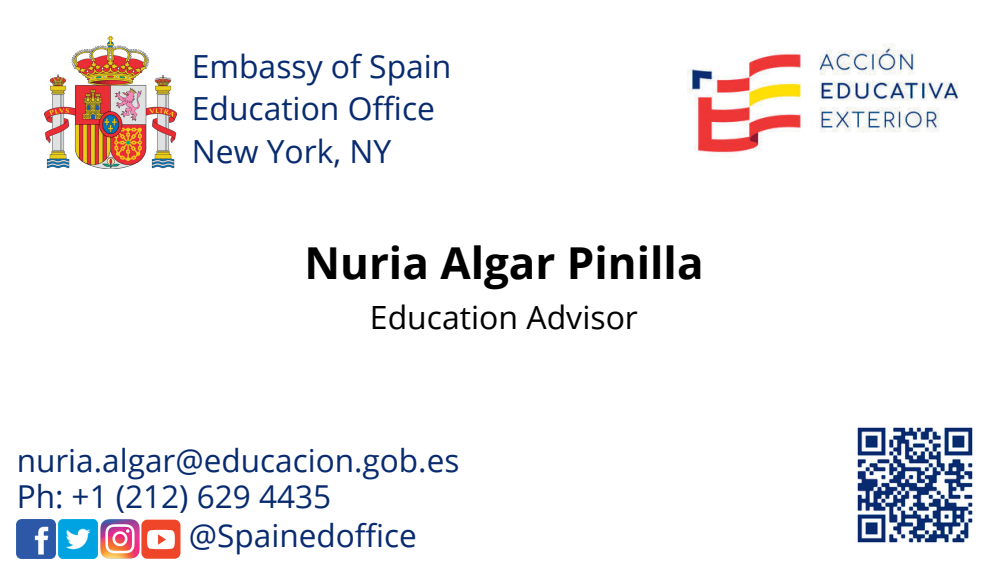
<style>
.page{position:relative;width:1008px;height:576px;background:#fff}
.page>*{position:absolute;margin:0;border:0;box-sizing:border-box;transform-origin:0 0}
.t1{font:700 44px "Open Sans";color:#000}
.t2{font:32px "Open Sans";color:#082a6f}
.t3{font:32px "Open Sans";color:#000}
.t4{font:31.6px "Open Sans";color:#082a6f}
</style>
<div class="page">
<img style="left:687px;top:43px;width:272px;height:115px">
<img style="left:17px;top:520px;width:39px;height:39px">
<img style="left:58px;top:520px;width:39px;height:39px">
<img style="left:100px;top:520px;width:39px;height:39px">
<div style="left:141px;top:520px;width:40px;height:39px;background:#ef4529;border-radius:6px"></div>
<svg style="left:147px;top:530px;width:28px;height:19px"></svg>
<img style="left:44px;top:37px;width:132px;height:132px">
<img style="left:857px;top:427px;width:116px;height:116px">
<p class="t2" style="left:192px;top:43px;width:261px">Embassy of Spain</p>
<p class="t2" style="left:192px;top:86px;width:245px">Education Office</p>
<p class="t2" style="left:192px;top:128px;width:201px">New York, NY</p>
<p class="t1" style="left:304px;top:232px;width:401px">Nuria Algar Pinilla</p>
<p class="t3" style="left:370px;top:294px;width:270px">Education Advisor</p>
<p class="t4" style="left:17px;top:438px;width:444px">nuria.algar@educacion.gob.es</p>
<p class="t4" style="left:17px;top:474px;width:316px">Ph: +1 (212) 629 4435</p>
<p class="t4" style="left:189px;top:513px;width:230px">@Spainedoffice</p>
</div>
